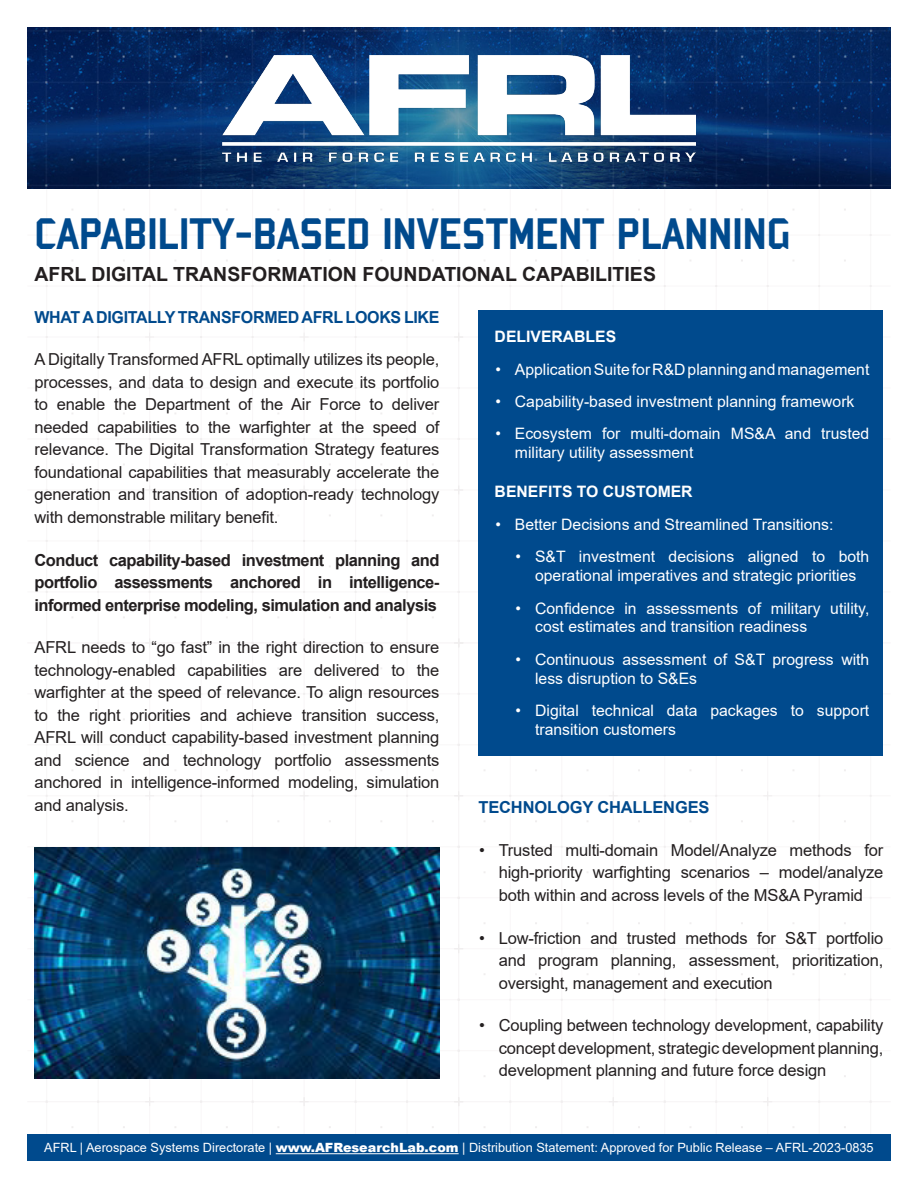
<style>
.page{position:relative;width:918px;height:1188px;background:#fff}
.page>*{position:absolute;margin:0;border:0;box-sizing:border-box;transform-origin:0 0}
.t1{font:48px "Bombardier";color:#004a8d}
.Bold_Headings{font:700 19.5px "Arial";color:#231f20}
.Body_Text{font:16.5px/22.5px "Arial";letter-spacing:-.01em;color:#231f20;text-align:justify}
.Body_Text-2{font:700 16.5px/22.5px "Arial";letter-spacing:-.03em;color:#231f20;text-align:justify}
.Bold_Headings-2{font:700 16.5px "Arial";letter-spacing:-.02em;color:#004a8d}
.Body_Text-3{font:700 16.5px "Arial";letter-spacing:-.01em;color:#004a8d}
.t2{font:15.75px/18.9px "Arial";color:#fff}
.Bold_Headings-3{font:700 15.75px "Arial";color:#fff}
.Footer_Text{font:12.75px "Arial";color:#fff}
.s1{font-weight:900}
</style>
<div class="page">
<svg style="left:45px;top:1097px;width:827px;height:31px"></svg>
<div style="left:27px;top:1134px;width:864px;height:27px;background:#004a8d"></div>
<img style="left:27px;top:27px;width:864px;height:162px">
<img style="left:223px;top:55px;width:472px;height:106px">
<hr style="left:276px;top:1153px;width:183px;height:1px;background:#fff">
<div style="left:478px;top:310px;width:406px;height:446px;background:#004a8d"></div>
<img style="left:35px;top:847px;width:405px;height:232px">
<p class="t1" style="left:34px;top:208px;width:758px">CAPABILITY-BASED INVESTMENT PLANNING</p>
<p class="Bold_Headings" style="left:35px;top:261px;width:623px">AFRL DIGITAL TRANSFORMATION FOUNDATIONAL CAPABILITIES</p>
<p class="Bold_Headings-2" style="left:34px;top:305px;width:407px">WHAT A DIGITALLY TRANSFORMED AFRL LOOKS LIKE</p>
<p class="Body_Text" style="left:34px;top:348px;width:406px">A Digitally Transformed AFRL optimally utilizes its people, processes, and data to design and execute its portfolio to enable the Department of the Air Force to deliver needed capabilities to the warfighter at the speed of relevance. The Digital Transformation Strategy features foundational capabilities that measurably accelerate the generation and transition of adoption-ready technology with demonstrable military benefit.</p>
<p class="Body_Text-2" style="left:34px;top:549px;width:407px">Conduct capability-based investment planning and portfolio assessments anchored in intelligence&shy;informed enterprise modeling, simulation and analysis</p>
<p class="Body_Text" style="left:34px;top:636px;width:406px">AFRL needs to “go fast” in the right direction to ensure technology-enabled capabilities are delivered to the warfighter at the speed of relevance. To align resources to the right priorities and achieve transition success, AFRL will conduct capability-based investment planning and science and technology portfolio assessments anchored in intelligence-informed modeling, simulation and analysis.</p>
<p class="Bold_Headings-3" style="left:495px;top:326px;width:123px">DELIVERABLES</p>
<p class="t2" style="left:495px;top:360px;width:375px">• Application Suite for R&amp;D planning and management</p>
<p class="t2" style="left:495px;top:392px;width:361px">• Capability-based investment planning framework</p>
<p class="t2" style="left:515px;top:424px;width:356px;text-indent:-20px">• Ecosystem for multi-domain MS&amp;A and trusted military utility assessment</p>
<p class="Bold_Headings-3" style="left:495px;top:481px;width:200px">BENEFITS TO CUSTOMER</p>
<p class="t2" style="left:495px;top:515px;width:340px">• Better Decisions and Streamlined Transitions:</p>
<p class="t2" style="left:516px;top:547px;width:355px;text-align:center">• S&amp;T investment decisions aligned to both operational imperatives and strategic priorities</p>
<p class="t2" style="left:535px;top:598px;width:336px;text-indent:-20px">• Confidence in assessments of military utility, cost estimates and transition readiness</p>
<p class="t2" style="left:535px;top:650px;width:336px;text-indent:-20px">• Continuous assessment of S&amp;T progress with less disruption to S&amp;Es</p>
<p class="t2" style="left:535px;top:701px;width:336px;text-indent:-20px">• Digital technical data packages to support transition customers</p>
<p class="Body_Text-3" style="left:478px;top:796px;width:233px">TECHNOLOGY CHALLENGES</p>
<p class="Body_Text" style="left:499px;top:839px;width:386px;text-indent:-20px">• Trusted multi-domain Model/Analyze methods for high-priority warfighting scenarios – model/analyze both within and across levels of the MS&amp;A Pyramid</p>
<p class="Body_Text" style="left:499px;top:926px;width:386px;text-indent:-20px">• Low-friction and trusted methods for S&amp;T portfolio and program planning, assessment, prioritization, oversight, management and execution</p>
<p class="Body_Text" style="left:499px;top:1014px;width:386px;text-indent:-20px">• Coupling between technology development, capability concept development, strategic development planning, development planning and future force design</p>
<p class="Footer_Text" style="left:44px;top:1139px;width:831px">AFRL | Aerospace Systems Directorate | <span class="s1">www.AFResearchLab.com</span> | Distribution Statement: Approved for Public Release – AFRL-2023-0835</p>
</div>
